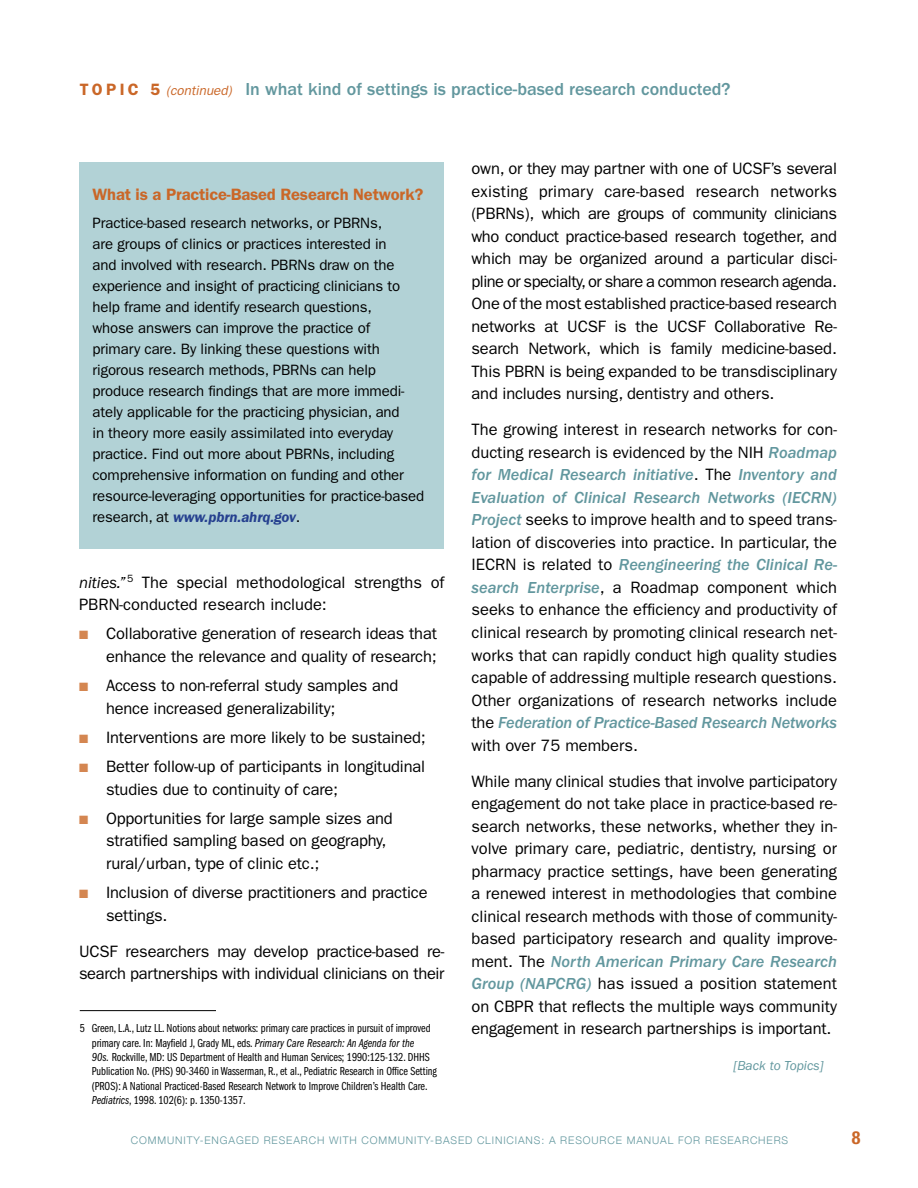
<style>
.page{position:relative;width:918px;height:1188px;background:#fff}
.page>*{position:absolute;margin:0;border:0;box-sizing:border-box;transform-origin:0 0}
.t1{font:500 18px "Franklin Gothic";color:#62979e}
.t2{font:700 condensed 18px "Helvetica Neue";color:#ca6728}
.t3{font:16.5px/22.5px "Franklin Gothic";letter-spacing:-.01em;color:#000}
.t4{font:600 16.5px "Franklin Gothic";letter-spacing:-.01em;color:#ca6728}
.t5{font:15px/21px "Franklin Gothic";letter-spacing:-.01em;color:#000}
.t6{font:italic 13.5px "Franklin Gothic";color:#62979e}
.t7{font:12px/14.4px "Franklin Gothic Book Cmpr";color:#000}
.t8{font:300 10.5px "Helvetica Neue";letter-spacing:.085em;color:#62979e}
.s1{font-weight:600;font-size:16.5px;color:#ca6728}
.s2{font-weight:400;font-style:italic;font-size:13.5px;color:#ca6728}
.s3{font-weight:600;font-style:italic;color:#25408f}
.s4{font-style:italic}
.s5{color:#d48651}
.s6{font-family:"Franklin Gothic Book Cmpr Ital"}
.s7{font-weight:500;font-style:italic;color:#62979e}
</style>
<div class="page">
<div style="left:79px;top:162px;width:365px;height:386px;background:#b2d2d6"></div>
<hr style="left:80px;top:1010px;width:136px;height:1px;background:#000">
<p class="t1" style="left:80px;top:78px;width:652px"><span class="s1">T O P I C 5</span> <span class="s2">(continued)</span> In what kind of settings is practice-based research conducted?</p>
<p class="t4" style="left:93px;top:185px;width:332px">What is a Practice-Based Research Network?</p>
<p class="t5" style="left:93px;top:213px;width:333px">Practice-based research networks, or PBRNs,<br>are groups of clinics or practices interested in<br>and involved with research. PBRNs draw on the experience and insight of practicing clinicians to help frame and identify research questions,<br>whose answers can improve the practice of<br>primary care. By linking these questions with rigorous research methods, PBRNs can help produce research findings that are more immedi&shy;ately applicable for the practicing physician, and<br>in theory more easily assimilated into everyday practice. Find out more about PBRNs, including comprehensive information on funding and other resource-leveraging opportunities for practice-based research, at <span class="s3">www.pbrn.ahrq.gov</span>.</p>
<p class="t3" style="left:79px;top:571px;width:367px"><span class="s4">nities.”</span><sup>5</sup> The special methodological strengths of<br>PBRN-conducted research include:</p>
<p class="t3" style="left:79px;top:623px;width:359px;text-align:right"><span class="s5">■</span> Collaborative generation of research ideas that enhance the relevance and quality of research;</p>
<p class="t3" style="left:106px;top:674px;width:294px;text-indent:-27px"><span class="s5">■</span> Access to non-referral study samples and hence increased generalizability;</p>
<p class="t3" style="left:79px;top:726px;width:348px"><span class="s5">■</span> Interventions are more likely to be sustained;</p>
<p class="t3" style="left:106px;top:755px;width:321px;text-indent:-27px"><span class="s5">■</span> Better follow-up of participants in longitudinal studies due to continuity of care;</p>
<p class="t3" style="left:106px;top:807px;width:288px;text-indent:-27px"><span class="s5">■</span> Opportunities for large sample sizes and stratified sampling based on geography, rural/urban, type of clinic etc.;</p>
<p class="t3" style="left:106px;top:881px;width:323px;text-indent:-27px"><span class="s5">■</span> Inclusion of diverse practitioners and practice settings.</p>
<p class="t3" style="left:79px;top:940px;width:367px">UCSF researchers may develop practice-based re&shy;search partnerships with individual clinicians on their</p>
<p class="t7" style="left:92px;top:1021px;width:347px;text-indent:-12px">5 Green, L.A., Lutz LL. Notions about networks: primary care practices in pursuit of improved primary care. In: Mayfield J, Grady ML, eds. <span class="s6">Primary Care Research: An Agenda for the<br>90s.</span> Rockville, MD: US Department of Health and Human Services; 1990:125-132. DHHS Publication No. (PHS) 90-3460 in Wasserman, R., et al., Pediatric Research in Office Setting (PROS): A National Practiced-Based Research Network to Improve Children’s Health Care.<br><span class="s6">Pediatrics</span>, 1998. 102(6): p. 1350-1357.</p>
<p class="t3" style="left:472px;top:158px;width:367px;text-align:justify">own, or they may partner with one of UCSF’s several existing primary care-based research networks (PBRNs), which are groups of community clinicians who conduct practice-based research together, and which may be organized around a particular disci&shy;pline or specialty, or share a common research agenda.<br>One of the most established practice-based research networks at UCSF is the UCSF Collaborative Re&shy;search Network, which is family medicine-based.<br>This PBRN is being expanded to be transdisciplinary and includes nursing, dentistry and others.</p>
<p class="t3" style="left:472px;top:419px;width:367px;text-align:justify">The growing interest in research networks for con&shy;ducting research is evidenced by the NIH <span class="s7">Roadmap for Medical Research initiative</span>. The <span class="s7">Inventory and Evaluation of Clinical Research Networks (IECRN)<br>Project</span> seeks to improve health and to speed trans&shy;lation of discoveries into practice. In particular, the IECRN is related to <span class="s7">Reengineering the Clinical Re&shy;search Enterprise</span>, a Roadmap component which seeks to enhance the efficiency and productivity of clinical research by promoting clinical research net&shy;works that can rapidly conduct high quality studies capable of addressing multiple research questions.<br>Other organizations of research networks include the <span class="s7">Federation of Practice-Based Research Networks </span>with over 75 members.</p>
<p class="t3" style="left:472px;top:770px;width:367px;text-align:justify">While many clinical studies that involve participatory engagement do not take place in practice-based re&shy;search networks, these networks, whether they in&shy;volve primary care, pediatric, dentistry, nursing or pharmacy practice settings, have been generating a renewed interest in methodologies that combine clinical research methods with those of community&shy;based participatory research and quality improve&shy;ment. The <span class="s7">North American Primary Care Research Group (NAPCRG)</span> has issued a position statement on CBPR that reflects the multiple ways community engagement in research partnerships is important.</p>
<p class="t6" style="left:734px;top:1058px;width:91px">[Back to Topics]</p>
<p class="t8" style="left:131px;top:1134px;width:659px">COMMUNITY-ENGAGED RESEARCH WITH COMMUNITY-BASED CLINICIANS: A RESOURCE MANUAL FOR RESEARCHERS</p>
<p class="t2" style="left:852px;top:1127px;width:10px">8</p>
</div>
